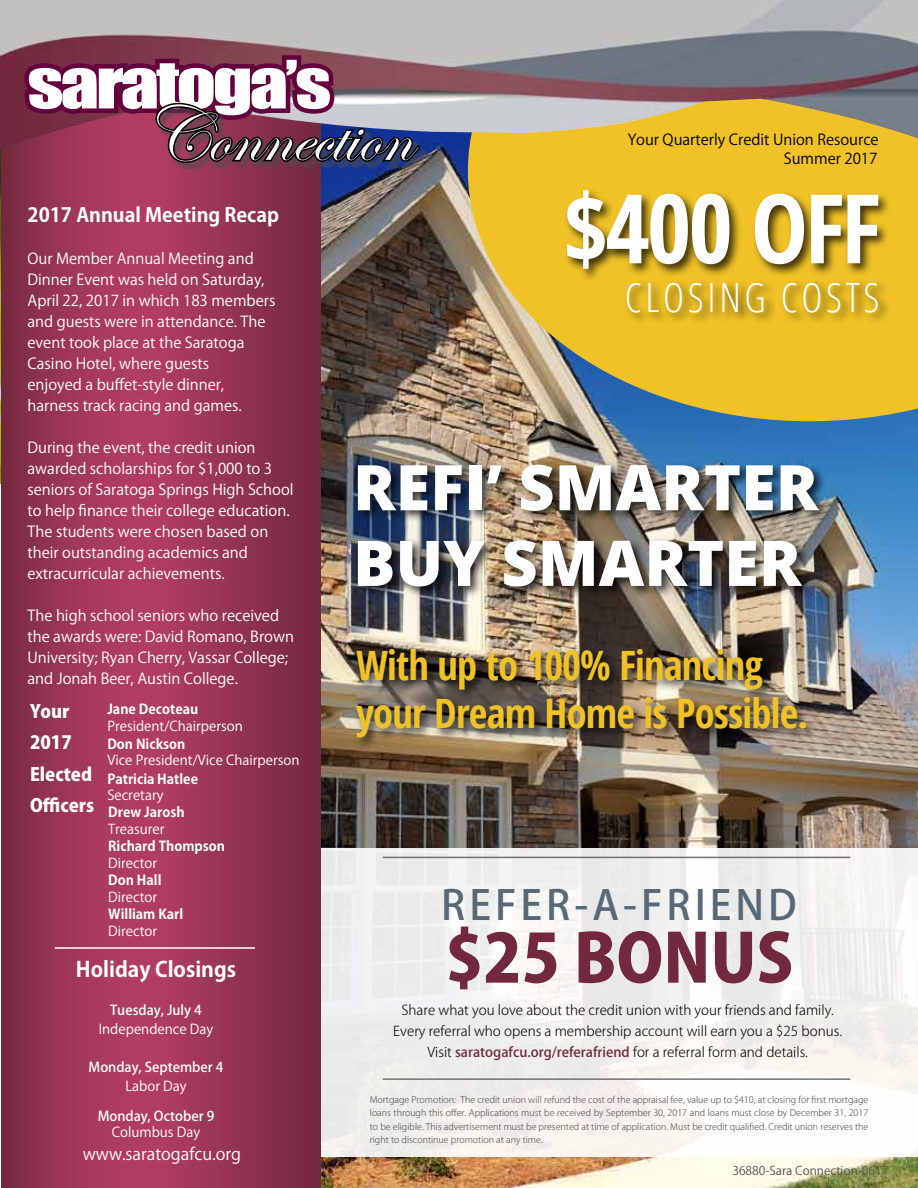
<style>
.page{position:relative;width:918px;height:1188px;background:#fff}
.page>*{position:absolute;margin:0;border:0;box-sizing:border-box;transform-origin:0 0}
.t1{font:700 condensed 96px "Open Sans";letter-spacing:-.03em;color:#fff}
.t2{font:79.5px "Edwardian Script ITC";color:#fff}
.t3{font:800 66px "Koz Go Pr 6 N";color:#72283d}
.t4{font:800 63px/75.6px "Open Sans";color:#fff}
.t5{font:61.5px "Impact";letter-spacing:-.04em;color:#fff;scale:1.25 1}
.t6{font:700 condensed 40.5px/48.6px "Open Sans";letter-spacing:-.02em;color:#f0c227}
.t7{font:500 40.5px "Koz Go Pr 6 N";letter-spacing:.1em;color:#576979}
.t8{font:300 condensed 40.5px "Open Sans";letter-spacing:.09em;color:#fff}
.t9{font:700 21px "Koz Go Pr 6 N";color:#fff}
.t10{font:700 19.5px "Koz Go Pr 6 N";color:#fff}
.t11{font:800 18px/31.5px "Koz Go Pr 6 N";color:#fff}
.t12{font:16.5px "Koz Go Pr 6 N";color:#fff}
.t13{font:15px/21px "Koz Go Pr 6 N";color:#fff}
.t14{font:15px "Koz Go Pr 6 N";color:#000}
.t15{font:300 13.5px/21px "Koz Go Pr 6 N";color:#000;text-align:center}
.t16{font:13.5px "Koz Go Pr 6 N";color:#fff}
.t17{font:700 13.5px "Koz Go Pr 6 N";color:#fff}
.t18{font:500 13.5px "Koz Go Pr 6 N";color:#fff}
.t19{font:12px "Koz Go Pr 6 N";color:#565659}
.t20{font:300 9px/13.5px "Koz Go Pr 6 N";color:#4d4d4f;text-align:justify}
.s1{font-weight:500;color:#72283d}
</style>
<div class="page">
<img style="left:320px;top:149px;width:598px;height:1039px">
<svg style="left:467px;top:149px;width:451px;height:274px;background:#d7b540"></svg>
<div style="left:320px;top:848px;width:598px;height:309px;background:linear-gradient(to right,#edeceb,#f8f6f4)"></div>
<img style="left:0;top:149px;width:1px;height:335px">
<svg style="left:1px;top:149px;width:319px;height:1039px;background:#963453"></svg>
<hr style="left:55px;top:947px;width:200px;height:2px;background:#fff">
<img style="left:0;top:0;width:918px;height:149px">
<div style="left:158px;top:105px;width:269px;height:65px;background:#4d4d4f;opacity:.54"></div>
<svg style="left:17px;top:51px;width:404px;height:209px;background:#7d3956"></svg>
<hr style="left:383px;top:857px;width:467px;height:1px;background:#717275">
<hr style="left:383px;top:1078px;width:467px;height:2px;background:#717275">
<div style="left:564px;top:187px;width:327px;height:95px;background:#000;opacity:.75"></div>
<div style="left:623px;top:279px;width:267px;height:46px;background:#000;opacity:.75"></div>
<div style="left:354px;top:461px;width:477px;height:138px;background:#000;opacity:.75"></div>
<div style="left:353px;top:645px;width:466px;height:105px;background:#000;opacity:.75"></div>
<h3 class="t5" style="left:27px;top:37px;width:245px">SARATOGA’S</h3>
<h2 class="t2" style="left:143px;top:92px;width:269px">Connection</h2>
<p class="t14" style="left:628px;top:131px;width:252px">Your Quarterly Credit Union Resource</p>
<p class="t14" style="left:784px;top:150px;width:95px">Summer 2017</p>
<h3 class="t10" style="left:28px;top:204px;width:253px">2017 Annual Meeting Recap</h3>
<p class="t13" style="left:28px;top:248px;width:249px">Our Member Annual Meeting and<br>Dinner Event was held on Saturday,<br>April 22, 2017 in which 183 members and guests were in attendance. The event took place at the Saratoga<br>Casino Hotel, where guests<br>enjoyed a buffet-style dinner, harness track racing and games.</p>
<p class="t13" style="left:28px;top:437px;width:268px">During the event, the credit union awarded scholarships for $1,000 to 3 seniors of Saratoga Springs High School to help finance their college education.<br>The students were chosen based on their outstanding academics and extracurricular achievements.</p>
<p class="t13" style="left:28px;top:605px;width:268px">The high school seniors who received the awards were: David Romano, Brown University; Ryan Cherry, Vassar College; and Jonah Beer, Austin College.</p>
<p class="t11" style="left:30px;top:696px;width:66px">Your<br>2017<br>Elected<br>Officers</p>
<p class="t17" style="left:107px;top:702px;width:93px">Jane Decoteau</p>
<p class="t16" style="left:107px;top:718px;width:137px">President/Chairperson</p>
<p class="t17" style="left:107px;top:736px;width:80px">Don Nickson</p>
<p class="t16" style="left:107px;top:752px;width:194px">Vice President/Vice Chairperson</p>
<p class="t17" style="left:107px;top:771px;width:92px">Patricia Hatlee</p>
<p class="t16" style="left:107px;top:787px;width:58px">Secretary</p>
<p class="t17" style="left:108px;top:805px;width:78px">Drew Jarosh</p>
<p class="t16" style="left:108px;top:821px;width:58px">Treasurer</p>
<p class="t17" style="left:108px;top:839px;width:118px">Richard Thompson</p>
<p class="t16" style="left:108px;top:855px;width:50px">Director</p>
<p class="t17" style="left:108px;top:873px;width:55px">Don Hall</p>
<p class="t16" style="left:108px;top:889px;width:50px">Director</p>
<p class="t17" style="left:108px;top:907px;width:76px">William Karl</p>
<p class="t16" style="left:108px;top:923px;width:50px">Director</p>
<h3 class="t9" style="left:76px;top:958px;width:162px">Holiday Closings</h3>
<p class="t18" style="left:110px;top:1003px;width:93px">Tuesday, July 4</p>
<p class="t16" style="left:99px;top:1022px;width:116px">Independence Day</p>
<p class="t18" style="left:89px;top:1059px;width:136px">Monday, September 4</p>
<p class="t16" style="left:125px;top:1078px;width:63px">Labor Day</p>
<p class="t18" style="left:98px;top:1108px;width:118px">Monday, October 9</p>
<p class="t16" style="left:112px;top:1125px;width:90px">Columbus Day</p>
<p class="t12" style="left:83px;top:1144px;width:160px">www.saratogafcu.org</p>
<h1 class="t1" style="left:564px;top:161px;width:318px">$400 OFF</h1>
<h3 class="t8" style="left:625px;top:270px;width:256px">CLOSING COSTS</h3>
<h3 class="t4" style="left:353px;top:446px;width:467px">REFI’ SMARTER<br>BUY SMARTER</h3>
<h3 class="t6" style="left:356px;top:640px;width:454px">With up to 100% Financing your Dream Home is Possible.</h3>
<h3 class="t7" style="left:441px;top:882px;width:357px">REFER-A-FRIEND</h3>
<h3 class="t3" style="left:445px;top:921px;width:350px">$25 BONUS</h3>
<p class="t15" style="left:393px;top:1000px;width:450px">Share what you love about the credit union with your friends and family.<br>Every referral who opens a membership account will earn you a $25 bonus.<br>Visit <span class="s1">saratogafcu.org/referafriend</span> for a referral form and details.</p>
<p class="t20" style="left:370px;top:1093px;width:500px">Mortgage Promotion: The credit union will refund the cost of the appraisal fee, value up to $410, at closing for first mortgage loans through this offer. Applications must be received by September 30, 2017 and loans must close by December 31, 2017 to be eligible. This advertisement must be presented at time of application. Must be credit qualified. Credit union reserves the right to discontinue promotion at any time.</p>
<p class="t19" style="left:732px;top:1164px;width:157px">36880-Sara Connection-0617</p>
</div>
